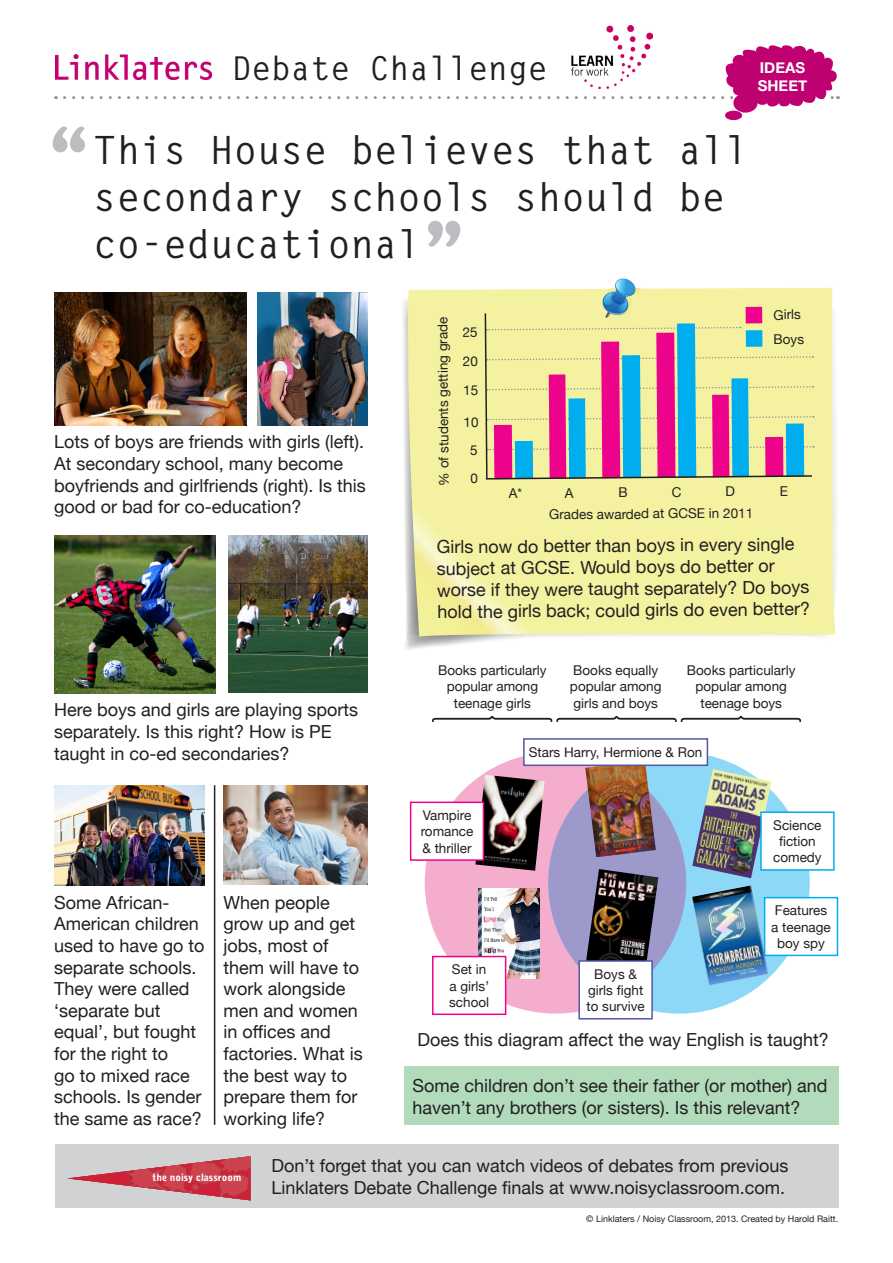
<style>
.page{position:relative;width:893px;height:1263px;background:#fff}
.page>*{position:absolute;margin:0;border:0;box-sizing:border-box;transform-origin:0 0}
.t1{font:700 39px/46.8px "Letter Gothic Std";color:#231f20}
.t2{font:700 32.85px "Letter Gothic Std";color:#231f20}
.t3{font:18px/21.6px "Helvetica Neue";color:#231f20}
.t4{font:700 15px "Helvetica Neue";color:#fff}
.t5{font:13.5px/16.2px "Helvetica Neue";color:#231f20;text-align:center}
.t6{font:900 10.05px "Bell Gothic Std";color:#fff}
.t7{font:9px "Helvetica Neue";color:#231f20}
</style>
<div class="page">
<svg style="left:402px;top:299px;width:119px;height:351px"></svg>
<svg style="left:405px;top:288px;width:431px;height:349px"></svg>
<div style="left:55px;top:1145px;width:783px;height:63px;background:#d1d2d4"></div>
<svg style="left:67px;top:1156px;width:184px;height:44px"></svg>
<svg style="left:64px;top:45px;width:774px;height:75px"></svg>
<svg style="left:53px;top:126px;width:32px;height:26px"></svg>
<svg style="left:428px;top:221px;width:32px;height:26px"></svg>
<img style="left:55px;top:54px;width:156px;height:26px">
<svg style="left:484px;top:279px;width:330px;height:201px"></svg>
<div style="left:746px;top:307px;width:16px;height:16px;background:#ed028c"></div>
<div style="left:746px;top:330px;width:16px;height:17px;background:#00aeef"></div>
<div style="left:425px;top:752px;width:261px;height:262px;background:#f5adce;border-radius:50%"></div>
<div style="left:548px;top:752px;width:262px;height:262px;background:#8dd7f7;border-radius:50%"></div>
<div style="left:548px;top:767px;width:138px;height:231px;background:#9d9acb;border-radius:50%"></div>
<img style="left:475px;top:775px;width:70px;height:96px">
<img style="left:479px;top:888px;width:60px;height:90px">
<img style="left:692px;top:769px;width:80px;height:109px">
<img style="left:692px;top:885px;width:76px;height:100px">
<img style="left:585px;top:766px;width:71px;height:91px">
<img style="left:586px;top:869px;width:72px;height:100px">
<svg style="left:432px;top:716px;width:369px;height:6px"></svg>
<div style="left:411px;top:802px;width:72px;height:58px;background:#fff"></div>
<div style="left:410px;top:801px;width:74px;height:60px;border:2px solid #ed028c"></div>
<div style="left:433px;top:956px;width:73px;height:58px;background:#fff"></div>
<div style="left:432px;top:956px;width:74px;height:59px;border:2px solid #ed028c"></div>
<div style="left:761px;top:812px;width:73px;height:58px;background:#fff"></div>
<div style="left:760px;top:811px;width:75px;height:60px;border:2px solid #00aeef"></div>
<div style="left:765px;top:898px;width:72px;height:57px;background:#fff"></div>
<div style="left:764px;top:897px;width:74px;height:59px;border:2px solid #00aeef"></div>
<div style="left:579px;top:961px;width:73px;height:58px;background:#fff"></div>
<div style="left:578px;top:960px;width:75px;height:59px;border:2px solid #5258a6"></div>
<div style="left:524px;top:739px;width:183px;height:26px;background:#fff"></div>
<div style="left:523px;top:738px;width:185px;height:28px;border:2px solid #5258a6"></div>
<img style="left:228px;top:536px;width:139px;height:157px">
<img style="left:54px;top:536px;width:162px;height:157px">
<img style="left:55px;top:292px;width:191px;height:133px">
<img style="left:258px;top:292px;width:110px;height:133px">
<img style="left:224px;top:785px;width:143px;height:100px">
<img style="left:55px;top:785px;width:149px;height:100px">
<hr style="left:214px;top:785px;width:1px;height:340px;background:#231f20">
<div style="left:404px;top:1066px;width:434px;height:59px;background:#b1dbbb"></div>
<img style="left:571px;top:25px;width:82px;height:63px">
<svg style="left:463px;top:327px;width:14px;height:10px"></svg>
<p class="t2" style="left:232px;top:48px;width:317px">Debate Challenge</p>
<p class="t4" style="left:760px;top:54px;width:47px">IDEAS</p>
<p class="t4" style="left:758px;top:72px;width:51px">SHEET</p>
<p class="t1" style="left:93px;top:127px;width:657px">This House believes that all secondary schools should be</p>
<p class="t1" style="left:93px;top:221px;width:329px">co-educational</p>
<p class="t3" style="left:54px;top:430px;width:313px">Lots of boys are friends with girls (left).<br>At secondary school, many become boyfriends and girlfriends (right). Is this good or bad for co-education?</p>
<p class="t3" style="left:54px;top:698px;width:306px">Here boys and girls are playing sports separately. Is this right? How is PE taught in co-ed secondaries?</p>
<p class="t3" style="left:54px;top:890px;width:152px">Some African-<br>American children used to have go to separate schools.<br>They were called ‘separate but equal’, but fought for the right to<br>go to mixed race schools. Is gender the same as race?</p>
<p class="t3" style="left:223px;top:890px;width:141px">When people grow up and get jobs, most of them will have to work alongside men and women in offices and factories. What is the best way to prepare them for working life?</p>
<p class="t5" style="left:434px;top:486px;width:171px;rotate:-90deg">% of students getting grade</p>
<p class="t5" style="left:463px;top:352px;width:17px">20</p>
<p class="t5" style="left:463px;top:381px;width:17px">15</p>
<p class="t5" style="left:463px;top:413px;width:17px">10</p>
<p class="t5" style="left:470px;top:441px;width:9px">5</p>
<p class="t5" style="left:471px;top:470px;width:9px">0</p>
<p class="t5" style="left:773px;top:306px;width:29px">Girls</p>
<p class="t5" style="left:774px;top:330px;width:32px">Boys</p>
<p class="t5" style="left:509px;top:484px;width:15px">A*</p>
<p class="t5" style="left:565px;top:484px;width:10px">A</p>
<p class="t5" style="left:618px;top:483px;width:11px">B</p>
<p class="t5" style="left:672px;top:483px;width:11px">C</p>
<p class="t5" style="left:725px;top:482px;width:11px">D</p>
<p class="t5" style="left:780px;top:482px;width:10px">E</p>
<p class="t5" style="left:549px;top:505px;width:206px">Grades awarded at GCSE in 2011</p>
<p class="t3" style="left:437px;top:533px;width:375px">Girls now do better than boys in every single subject at GCSE. Would boys do better or worse if they were taught separately? Do boys hold the girls back; could girls do even better?</p>
<p class="t5" style="left:438px;top:661px;width:110px">Books particularly popular among</p>
<p class="t5" style="left:454px;top:694px;width:79px">teenage girls</p>
<p class="t5" style="left:570px;top:661px;width:93px;text-align:left">Books equally popular among</p>
<p class="t5" style="left:573px;top:694px;width:86px">girls and boys</p>
<p class="t5" style="left:687px;top:661px;width:110px">Books particularly popular among</p>
<p class="t5" style="left:700px;top:694px;width:83px">teenage boys</p>
<p class="t5" style="left:421px;top:806px;width:54px;text-align:left">Vampire romance</p>
<p class="t5" style="left:422px;top:839px;width:51px">&amp; thriller</p>
<p class="t5" style="left:529px;top:743px;width:175px">Stars Harry, Hermione &amp; Ron</p>
<p class="t5" style="left:449px;top:960px;width:42px;text-align:left">Set in a girls’ school</p>
<p class="t5" style="left:586px;top:965px;width:60px">Boys &amp; girls fight to survive</p>
<p class="t5" style="left:773px;top:816px;width:50px">Science fiction comedy</p>
<p class="t5" style="left:771px;top:902px;width:61px">Features a teenage boy spy</p>
<p class="t3" style="left:417px;top:1027px;width:413px">Does this diagram affect the way English is taught?</p>
<p class="t3" style="left:412px;top:1073px;width:417px">Some children don’t see their father (or mother) and haven’t any brothers (or sisters). Is this relevant?</p>
<p class="t6" style="left:153px;top:1172px;width:90px">the noisy classroom</p>
<p class="t3" style="left:271px;top:1154px;width:518px">Don’t forget that you can watch videos of debates from previous<br>Linklaters Debate Challenge finals at www.noisyclassroom.com.</p>
<p class="t7" style="left:586px;top:1211px;width:253px">© Linklaters / Noisy Classroom, 2013. Created by Harold Raitt.</p>
</div>
